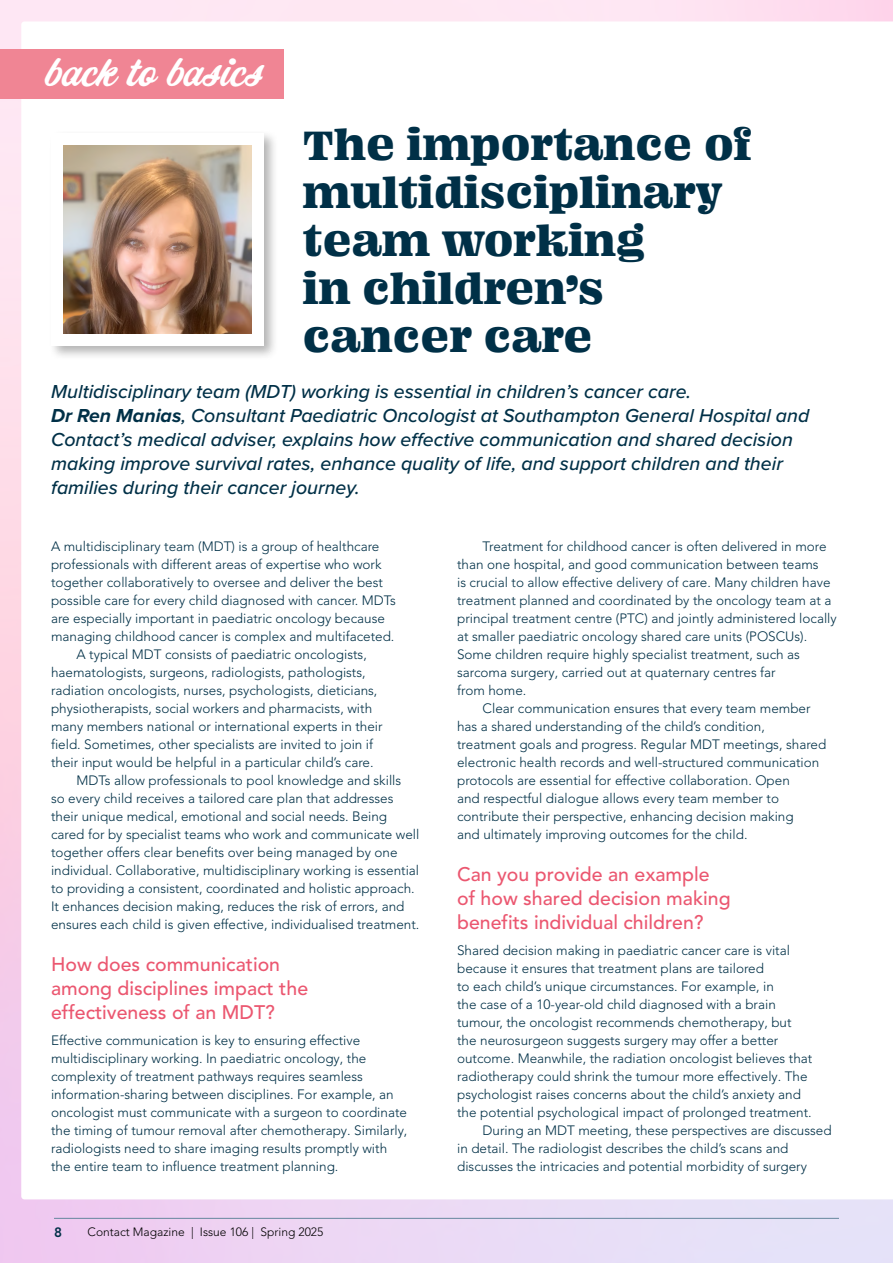
<style>
.page{position:relative;width:893px;height:1263px;background:#fff}
.page>*{position:absolute;margin:0;border:0;box-sizing:border-box;transform-origin:0 0}
.t1{font:45px/48px "Ohno Fatface 12 Pt";color:#003047}
.t2{font:37.5px "Corner Store JF";color:#fff}
.t3{font:italic 500 19.5px/24px "Proxima Nova";color:#003047}
.t4{font:500 19.5px/24px "Avenir LT Pro";color:#eb5770}
.t5{font:300 13.5px/18px "Avenir LT Pro";color:#003047}
.t6{font:800 13.5px "Avenir LT Pro";color:#003047}
.t7{font:300 12px "Avenir LT Pro";color:#000}
.s1{font-weight:700}
</style>
<div class="page">
<div style="left:0;top:49px;width:283px;height:49px;background:#f08594"></div>
<div style="left:48px;top:130px;width:231px;height:231px;background:#000;opacity:.3"></div>
<div style="left:51px;top:133px;width:212px;height:212px;background:#fff"></div>
<img style="left:63px;top:145px;width:188px;height:188px">
<hr style="left:54px;top:1218px;width:785px;height:1px;background:#65879d">
<h2 class="t2" style="left:45px;top:44px;width:220px">back to basics</h2>
<h1 class="t1" style="left:303px;top:119px;width:450px">The importance of multidisciplinary team working<br>in children’s cancer care</h1>
<p class="t3" style="left:51px;top:379px;width:760px">Multidisciplinary team (MDT) working is essential in children’s cancer care.<br><span class="s1">Dr Ren Manias</span>, Consultant Paediatric Oncologist at Southampton General Hospital and Contact’s medical adviser, explains how effective communication and shared decision making improve survival rates, enhance quality of life, and support children and their families during their cancer journey.</p>
<p class="t5" style="left:51px;top:537px;width:330px">A multidisciplinary team (MDT) is a group of healthcare</p>
<p class="t5" style="left:51px;top:555px;width:332px">professionals with different areas of expertise who work</p>
<p class="t5" style="left:51px;top:573px;width:333px">together collaboratively to oversee and deliver the best</p>
<p class="t5" style="left:51px;top:591px;width:346px">possible care for every child diagnosed with cancer. MDTs</p>
<p class="t5" style="left:51px;top:609px;width:335px">are especially important in paediatric oncology because</p>
<p class="t5" style="left:51px;top:627px;width:345px">managing childhood cancer is complex and multifaceted.</p>
<p class="t5" style="left:77px;top:645px;width:292px">A typical MDT consists of paediatric oncologists,</p>
<p class="t5" style="left:51px;top:663px;width:316px">haematologists, surgeons, radiologists, pathologists,</p>
<p class="t5" style="left:51px;top:681px;width:328px">radiation oncologists, nurses, psychologists, dieticians,</p>
<p class="t5" style="left:51px;top:699px;width:323px">physiotherapists, social workers and pharmacists, with</p>
<p class="t5" style="left:51px;top:717px;width:333px">many members national or international experts in their</p>
<p class="t5" style="left:51px;top:735px;width:324px">field. Sometimes, other specialists are invited to join if</p>
<p class="t5" style="left:51px;top:753px;width:324px">their input would be helpful in a particular child’s care.</p>
<p class="t5" style="left:77px;top:771px;width:326px">MDTs allow professionals to pool knowledge and skills</p>
<p class="t5" style="left:51px;top:789px;width:344px">so every child receives a tailored care plan that addresses</p>
<p class="t5" style="left:51px;top:807px;width:338px">their unique medical, emotional and social needs. Being</p>
<p class="t5" style="left:51px;top:825px;width:370px">cared for by specialist teams who work and communicate well</p>
<p class="t5" style="left:51px;top:843px;width:348px">together offers clear benefits over being managed by one</p>
<p class="t5" style="left:51px;top:861px;width:370px">individual. Collaborative, multidisciplinary working is essential</p>
<p class="t5" style="left:51px;top:879px;width:365px">to providing a consistent, coordinated and holistic approach.</p>
<p class="t5" style="left:51px;top:897px;width:355px">It enhances decision making, reduces the risk of errors, and</p>
<p class="t5" style="left:51px;top:915px;width:370px">ensures each child is given effective, individualised treatment.</p>
<h3 class="t4" style="left:51px;top:952px;width:259px">How does communication among disciplines impact the effectiveness of an MDT?</h3>
<p class="t5" style="left:51px;top:1032px;width:358px">Effective communication is key to ensuring effective multidisciplinary working. In paediatric oncology, the complexity of treatment pathways requires seamless information‑sharing between disciplines. For example, an oncologist must communicate with a surgeon to coordinate the timing of tumour removal after chemotherapy. Similarly, radiologists need to share imaging results promptly with the entire team to influence treatment planning.</p>
<p class="t6" style="left:54px;top:1224px;width:9px">8</p>
<p class="t7" style="left:88px;top:1225px;width:237px">Contact Magazine | Issue 106 | Spring 2025</p>
<p class="t5" style="left:483px;top:537px;width:345px">Treatment for childhood cancer is often delivered in more</p>
<p class="t5" style="left:457px;top:555px;width:363px">than one hospital, and good communication between teams</p>
<p class="t5" style="left:457px;top:573px;width:375px">is crucial to allow effective delivery of care. Many children have</p>
<p class="t5" style="left:457px;top:591px;width:376px">treatment planned and coordinated by the oncology team at a</p>
<p class="t5" style="left:457px;top:609px;width:381px">principal treatment centre (PTC) and jointly administered locally</p>
<p class="t5" style="left:457px;top:627px;width:352px">at smaller paediatric oncology shared care units (POSCUs).</p>
<p class="t5" style="left:457px;top:645px;width:344px">Some children require highly specialist treatment, such as</p>
<p class="t5" style="left:457px;top:663px;width:320px">sarcoma surgery, carried out at quaternary centres far</p>
<p class="t5" style="left:457px;top:681px;width:71px">from home.</p>
<p class="t5" style="left:483px;top:699px;width:329px">Clear communication ensures that every team member</p>
<p class="t5" style="left:457px;top:717px;width:309px">has a shared understanding of the child’s condition,</p>
<p class="t5" style="left:457px;top:735px;width:371px">treatment goals and progress. Regular MDT meetings, shared</p>
<p class="t5" style="left:457px;top:753px;width:364px">electronic health records and well-structured communication</p>
<p class="t5" style="left:457px;top:771px;width:334px">protocols are essential for effective collaboration. Open</p>
<p class="t5" style="left:457px;top:789px;width:323px">and respectful dialogue allows every team member to</p>
<p class="t5" style="left:457px;top:807px;width:338px">contribute their perspective, enhancing decision making</p>
<p class="t5" style="left:457px;top:825px;width:292px">and ultimately improving outcomes for the child.</p>
<h3 class="t4" style="left:457px;top:862px;width:275px">Can you provide an example of how shared decision making benefits individual children?</h3>
<p class="t5" style="left:457px;top:942px;width:334px">Shared decision making in paediatric cancer care is vital</p>
<p class="t5" style="left:457px;top:960px;width:308px">because it ensures that treatment plans are tailored</p>
<p class="t5" style="left:457px;top:978px;width:318px">to each child’s unique circumstances. For example, in</p>
<p class="t5" style="left:457px;top:995px;width:320px">the case of a 10-year-old child diagnosed with a brain</p>
<p class="t5" style="left:457px;top:1013px;width:336px">tumour, the oncologist recommends chemotherapy, but</p>
<p class="t5" style="left:457px;top:1031px;width:323px">the neurosurgeon suggests surgery may offer a better</p>
<p class="t5" style="left:457px;top:1049px;width:357px">outcome. Meanwhile, the radiation oncologist believes that</p>
<p class="t5" style="left:457px;top:1067px;width:352px">radiotherapy could shrink the tumour more effectively. The</p>
<p class="t5" style="left:457px;top:1085px;width:345px">psychologist raises concerns about the child’s anxiety and</p>
<p class="t5" style="left:457px;top:1103px;width:356px">the potential psychological impact of prolonged treatment.</p>
<p class="t5" style="left:483px;top:1121px;width:350px">During an MDT meeting, these perspectives are discussed</p>
<p class="t5" style="left:457px;top:1139px;width:333px">in detail. The radiologist describes the child’s scans and</p>
<p class="t5" style="left:457px;top:1157px;width:351px">discusses the intricacies and potential morbidity of surgery</p>
</div>
